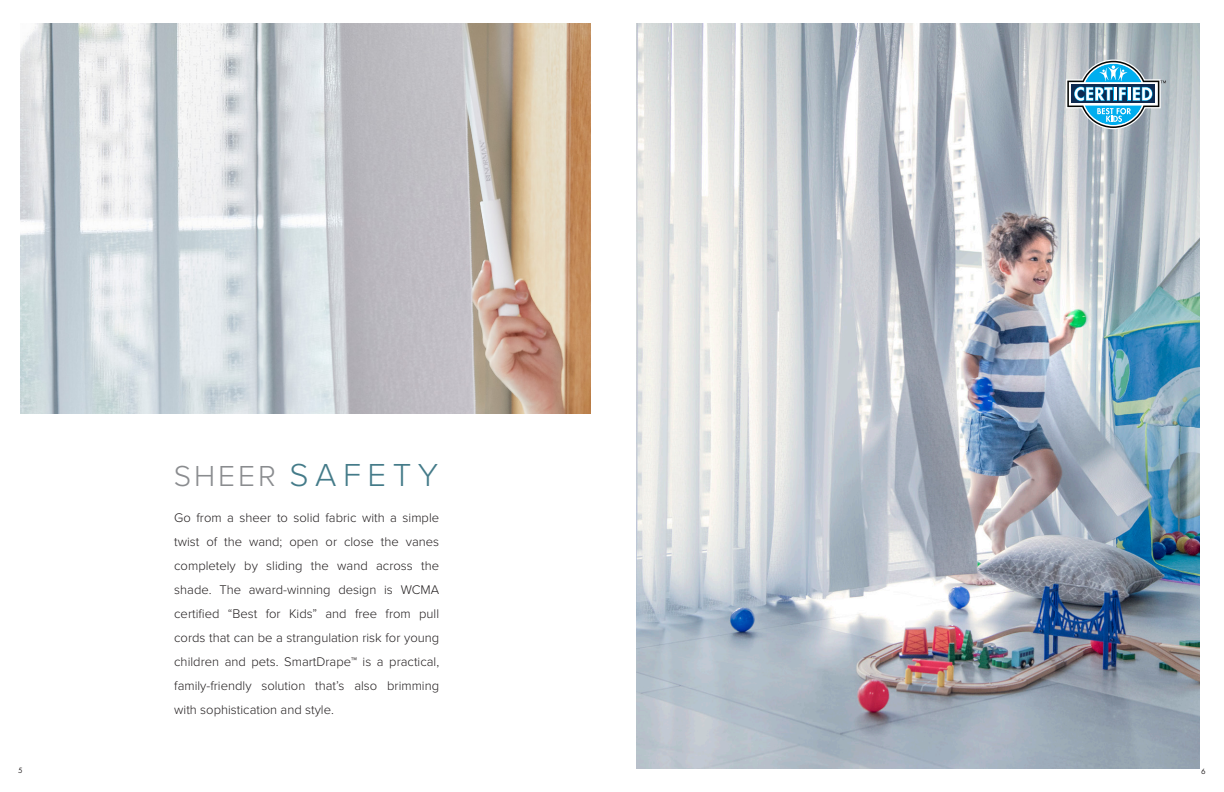
<style>
.page{position:relative;width:1224px;height:792px;background:#fff}
.page>*{position:absolute;margin:0;border:0;box-sizing:border-box;transform-origin:0 0}
.t1{font:300 33px "Proxima Nova";letter-spacing:.2em;color:#447b89}
.t2{font:300 13px/24px "Proxima Nova";color:#231f20;text-align:justify}
.t3{font:8px "Futura PT";color:#231f20}
.s1{font-size:30px;color:#8a8c8f}
</style>
<div class="page">
<img style="left:636px;top:23px;width:564px;height:746px">
<svg style="left:1066px;top:59px;width:100px;height:71px;background:#83aec2"></svg>
<img style="left:20px;top:23px;width:570px;height:390px">
<p class="t1" style="left:174px;top:455px;width:266px"><span class="s1">SHEER</span> SAFETY</p>
<p class="t2" style="left:174px;top:506px;width:266px">Go from a sheer to solid fabric with a simple twist of the wand; open or close the vanes completely by sliding the wand across the shade. The award-winning design is WCMA certified “Best for Kids” and free from pull cords that can be a strangulation risk for young children and pets. SmartDrape™ is a practical, family-friendly solution that’s also brimming with sophistication and style.</p>
<p class="t3" style="left:18px;top:766px;width:6px">5</p>
<p class="t3" style="left:1201px;top:766px;width:6px">6</p>
</div>
